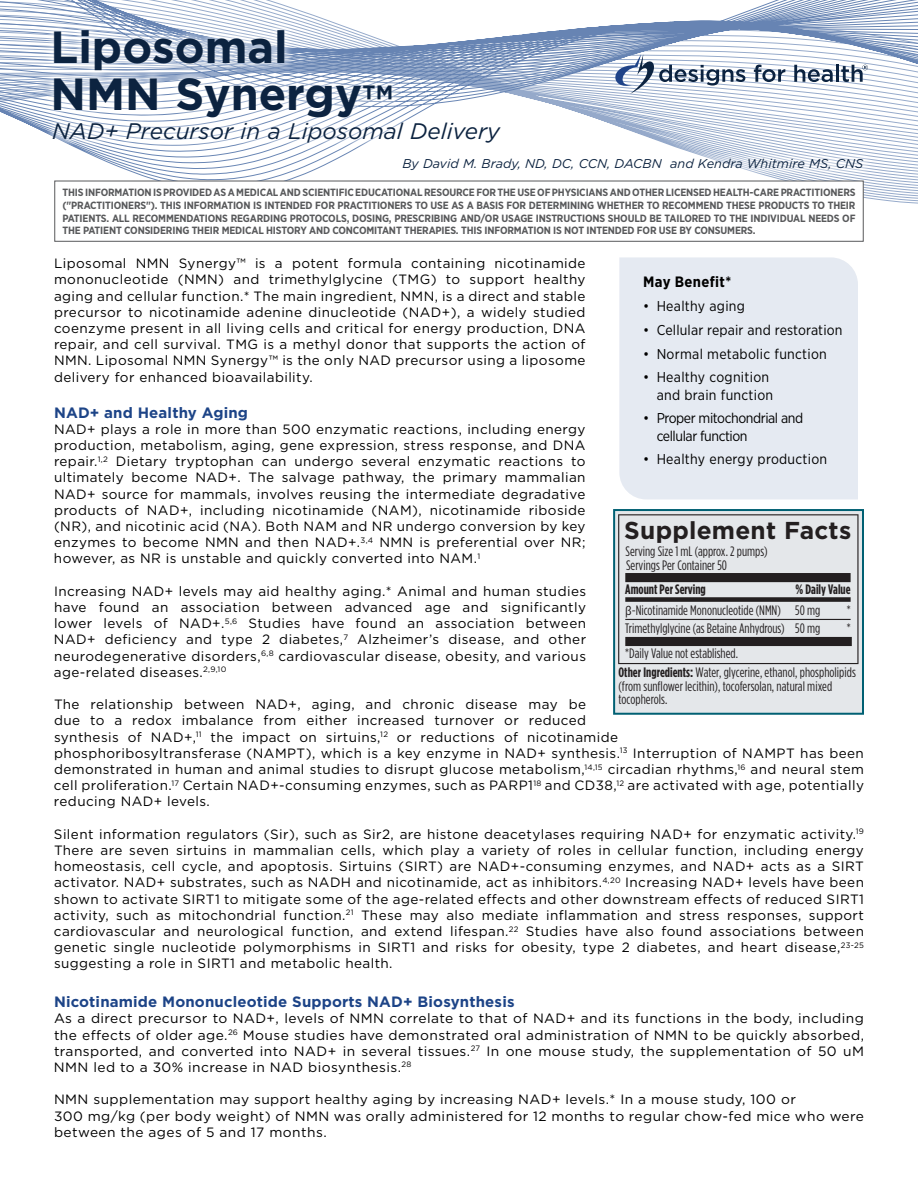
<style>
.page{position:relative;width:918px;height:1188px;background:#fff}
.page>*{position:absolute;margin:0;border:0;box-sizing:border-box;transform-origin:0 0}
.t1{font:700 45px/47px "Gotham";color:#0c2340}
.t2{font:700 24.45px "Gotham";letter-spacing:.01em;color:#231f20}
.t3{font:italic 22.5px "Gotham";color:#0c2340}
.t4{font:700 15px "Gotham";letter-spacing:.01em;color:#1d4487}
.t5{font:700 15px "Gotham Narrow";letter-spacing:.025em;color:#000}
.t6{font:14.25px/17.1px "Gotham Narrow";letter-spacing:.02em;color:#000;text-align:right}
.t7{font:14.25px/17.1px "Gotham Narrow";letter-spacing:-.03em;color:#000}
.t8{font:13.65px/13.6px "Gotham Condensed";color:#231f20}
.t9{font:700 13.65px "Gotham Condensed";color:#231f20}
.t10{font:13.5px/16.2px "Gotham";letter-spacing:.03em;color:#000;text-align:justify}
.t11{font:13.5px/16.2px "Gotham";letter-spacing:.03em;color:#000101;text-align:justify}
.t12{font:italic 12.75px "Gotham";color:#0c2340}
.t13{font:700 10.5px/12.6px "Gotham Narrow";letter-spacing:-.015em;color:#58595b;text-align:justify}
.s1{font-family:"Proxima Nova Cond"}
.s2{font-weight:700}
</style>
<div class="page">
<svg style="left:0;top:0;width:918px;height:204px"></svg>
<svg style="left:608px;top:50px;width:137px;height:44px"></svg>
<svg style="left:754px;top:65px;width:31px;height:17px"></svg>
<svg style="left:794px;top:65px;width:39px;height:17px"></svg>
<hr style="left:836px;top:65px;width:3px;height:17px;background:#0c2340">
<svg style="left:841px;top:65px;width:27px;height:17px"></svg>
<div style="left:54px;top:181px;width:810px;height:61px;background:#fff;border:1px solid #58595b"></div>
<div style="left:394px;top:149px;width:479px;height:31px;background:#fff;opacity:.5"></div>
<div style="left:44px;top:20px;width:357px;height:106px;background:#fff;opacity:.51"></div>
<div style="left:619px;top:257px;width:239px;height:243px;background:#e5eaf2"></div>
<div style="left:43px;top:113px;width:468px;height:40px;background:#fff;opacity:.51"></div>
<div style="left:613px;top:509px;width:251px;height:206px;background:#e4e7ea;border:2px solid #006073"></div>
<svg style="left:618px;top:514px;width:241px;height:150px"></svg>
<div style="left:625px;top:573px;width:226px;height:9px;background:#231f20"></div>
<div style="left:625px;top:637px;width:227px;height:9px;background:#231f20"></div>
<hr style="left:625px;top:619px;width:226px;height:1px;background:#231f20">
<div style="left:625px;top:597px;width:226px;height:5px;background:#231f20"></div>
<h1 class="t1" style="left:51px;top:23px;width:344px">Liposomal<br>NMN Synergy™</h1>
<h3 class="t3" style="left:52px;top:117px;width:449px">NAD+ Precursor in a Liposomal Delivery</h3>
<p class="t12" style="left:403px;top:155px;width:462px">By David M. Brady, ND, DC, CCN, DACBN and Kendra Whitmire MS, CNS</p>
<p class="t13" style="left:62px;top:186px;width:795px">THIS INFORMATION IS PROVIDED AS A MEDICAL AND SCIENTIFIC EDUCATIONAL RESOURCE FOR THE USE OF PHYSICIANS AND OTHER LICENSED HEALTH-CARE PRACTITIONERS ("PRACTITIONERS"). THIS INFORMATION IS INTENDED FOR PRACTITIONERS TO USE AS A BASIS FOR DETERMINING WHETHER TO RECOMMEND THESE PRODUCTS TO THEIR PATIENTS. ALL RECOMMENDATIONS REGARDING PROTOCOLS, DOSING, PRESCRIBING AND/OR USAGE INSTRUCTIONS SHOULD BE TAILORED TO THE INDIVIDUAL NEEDS OF THE PATIENT CONSIDERING THEIR MEDICAL HISTORY AND CONCOMITANT THERAPIES. THIS INFORMATION IS NOT INTENDED FOR USE BY CONSUMERS.</p>
<p class="t10" style="left:54px;top:255px;width:533px">Liposomal NMN Synergy™ is a potent formula containing nicotinamide mononucleotide (NMN) and trimethylglycine (TMG) to support healthy aging and cellular function.* The main ingredient, NMN, is a direct and stable precursor to nicotinamide adenine dinucleotide (NAD+), a widely studied coenzyme present in all living cells and critical for energy production, DNA repair, and cell survival. TMG is a methyl donor that supports the action of NMN. Liposomal NMN Synergy™ is the only NAD precursor using a liposome delivery for enhanced bioavailability.</p>
<p class="t4" style="left:54px;top:402px;width:195px">NAD+ and Healthy Aging</p>
<p class="t10" style="left:54px;top:421px;width:533px">NAD+ plays a role in more than 500 enzymatic reactions, including energy production, metabolism, aging, gene expression, stress response, and DNA repair.<sup>1,2</sup> Dietary tryptophan can undergo several enzymatic reactions to ultimately become NAD+. The salvage pathway, the primary mammalian NAD+ source for mammals, involves reusing the intermediate degradative products of NAD+, including nicotinamide (NAM), nicotinamide riboside (NR), and nicotinic acid (NA). Both NAM and NR undergo conversion by key enzymes to become NMN and then NAD+.<sup>3,4</sup> NMN is preferential over NR; however, as NR is unstable and quickly converted into NAM.<sup>1</sup></p>
<p class="t10" style="left:54px;top:583px;width:534px">Increasing NAD+ levels may aid healthy aging.* Animal and human studies have found an association between advanced age and significantly lower levels of NAD+.<sup>5,6</sup> Studies have found an association between NAD+ deficiency and type 2 diabetes,<sup>7</sup> Alzheimer’s disease, and other neurodegenerative disorders,<sup>6,8</sup> cardiovascular disease, obesity, and various age-related diseases.<sup>2,9,10</sup></p>
<p class="t10" style="left:54px;top:696px;width:812px;text-align:left">The relationship between NAD+, aging, and chronic disease may be<br>due to a redox imbalance from either increased turnover or reduced<br>synthesis of NAD+,<sup>11</sup> the impact on sirtuins,<sup>12</sup> or reductions of nicotinamide<br>phosphoribosyltransferase (NAMPT), which is a key enzyme in NAD+ synthesis.<sup>13</sup> Interruption of NAMPT has been demonstrated in human and animal studies to disrupt glucose metabolism,<sup>14,15</sup> circadian rhythms,<sup>16</sup> and neural stem cell proliferation.<sup>17</sup> Certain NAD+-consuming enzymes, such as PARP1<sup>18</sup> and CD38,<sup>12</sup> are activated with age, potentially reducing NAD+ levels.</p>
<p class="t10" style="left:54px;top:826px;width:812px">Silent information regulators (Sir), such as Sir2, are histone deacetylases requiring NAD+ for enzymatic activity.<sup>19<br></sup>There are seven sirtuins in mammalian cells, which play a variety of roles in cellular function, including energy homeostasis, cell cycle, and apoptosis. Sirtuins (SIRT) are NAD+-consuming enzymes, and NAD+ acts as a SIRT activator. NAD+ substrates, such as NADH and nicotinamide, act as inhibitors.<sup>4,20</sup> Increasing NAD+ levels have been shown to activate SIRT1 to mitigate some of the age-related effects and other downstream effects of reduced SIRT1 activity, such as mitochondrial function.<sup>21</sup> These may also mediate inflammation and stress responses, support cardiovascular and neurological function, and extend lifespan.<sup>22</sup> Studies have also found associations between genetic single nucleotide polymorphisms in SIRT1 and risks for obesity, type 2 diabetes, and heart disease,<sup>23-25 </sup>suggesting a role in SIRT1 and metabolic health.</p>
<p class="t4" style="left:54px;top:992px;width:462px">Nicotinamide Mononucleotide Supports NAD+ Biosynthesis</p>
<p class="t11" style="left:54px;top:1010px;width:812px">As a direct precursor to NAD+, levels of NMN correlate to that of NAD+ and its functions in the body, including the effects of older age.<sup>26</sup> Mouse studies have demonstrated oral administration of NMN to be quickly absorbed, transported, and converted into NAD+ in several tissues.<sup>27</sup> In one mouse study, the supplementation of 50 uM NMN led to a 30% increase in NAD biosynthesis.<sup>28</sup></p>
<p class="t11" style="left:54px;top:1091px;width:812px;text-align:left">NMN supplementation may support healthy aging by increasing NAD+ levels.* In a mouse study, 100 or<br>300 mg/kg (per body weight) of NMN was orally administered for 12 months to regular chow-fed mice who were between the ages of 5 and 17 months.</p>
<p class="t5" style="left:643px;top:272px;width:90px">May Benefit*</p>
<p class="t6" style="left:643px;top:297px;width:103px">• Healthy aging</p>
<p class="t6" style="left:643px;top:321px;width:201px">• Cellular repair and restoration</p>
<p class="t6" style="left:643px;top:345px;width:185px">• Normal metabolic function</p>
<p class="t6" style="left:643px;top:369px;width:132px">• Healthy cognition and brain function</p>
<p class="t7" style="left:657px;top:410px;width:148px;text-indent:-13px">• Proper mitochondrial and cellular function</p>
<p class="t6" style="left:643px;top:451px;width:186px">• Healthy energy production</p>
<h2 class="t2" style="left:624px;top:515px;width:228px">Supplement Facts</h2>
<p class="t8" style="left:626px;top:544px;width:144px">Serving Size 1 mL (approx. 2 pumps)<br>Servings Per Container 50</p>
<p class="t9" style="left:796px;top:581px;width:57px">% Daily Value</p>
<p class="t8" style="left:795px;top:601px;width:27px;line-height:18.3px">50 mg<br>50 mg</p>
<p class="t8" style="left:847px;top:601px;width:5px;line-height:18.3px">* *</p>
<p class="t9" style="left:625px;top:581px;width:82px">Amount Per Serving</p>
<p class="t8" style="left:625px;top:601px;width:161px;line-height:18.3px"><span class="s1">β</span>-Nicotinamide Mononucleotide (NMN)<br>Trimethylglycine (as Betaine Anhydrous)</p>
<p class="t8" style="left:625px;top:646px;width:114px">*Daily Value not established.</p>
<p class="t8" style="left:618px;top:665px;width:239px"><span class="s2">Other Ingredients:</span> Water, glycerine, ethanol, phospholipids (from sunflower lecithin), tocofersolan, natural mixed tocopherols.</p>
</div>
